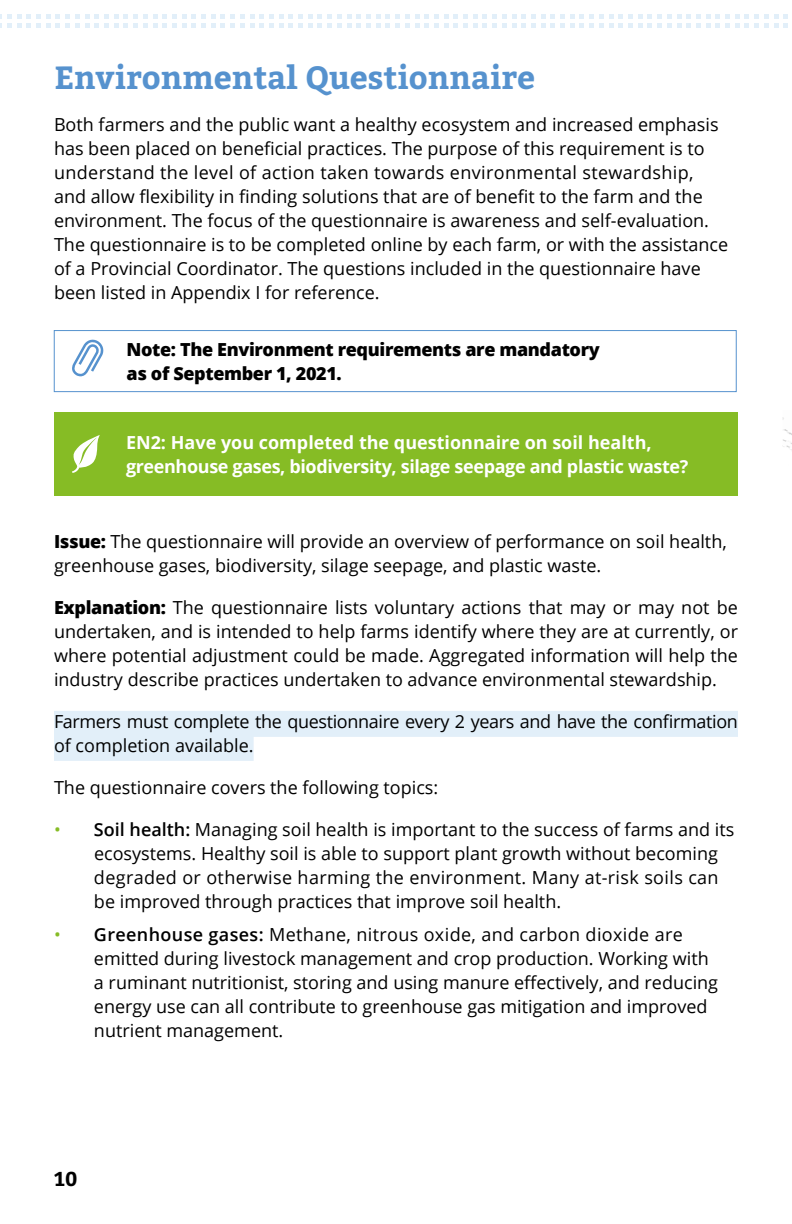
<style>
.page{position:relative;width:792px;height:1224px;background:#fff}
.page>*{position:absolute;margin:0;border:0;box-sizing:border-box;transform-origin:0 0}
.t1{font:700 32px "Bitter";color:#5692ce}
.t2{font:700 20px "Bitter";color:#000}
.t3{font:18px/24px "Open Sans";color:#000}
.t4{font:700 18px/24px "Open Sans";letter-spacing:-.02em;color:#fff}
.t5{font:18px/24px "Open Sans";letter-spacing:-.02em;color:#000}
.t6{font:800 18px/24px "Open Sans";letter-spacing:-.02em;color:#000}
.s1{font-weight:800}
.s2{color:#86bc25}
.s3{font-weight:600}
</style>
<div class="page">
<svg style="left:0;top:14px;width:788px;height:14px"></svg>
<div style="left:54px;top:711px;width:684px;height:26px;background:#e2eff9"></div>
<div style="left:54px;top:735px;width:200px;height:26px;background:#e2eff9"></div>
<div style="left:54px;top:330px;width:682px;height:62px;border:1px solid #5692ce"></div>
<div style="left:54px;top:412px;width:684px;height:84px;background:#86bc25"></div>
<svg style="left:72px;top:435px;width:28px;height:38px"></svg>
<svg style="left:72px;top:339px;width:32px;height:37px"></svg>
<img style="left:783px;top:417px;width:9px;height:33px">
<h1 class="t1" style="left:54px;top:58px;width:482px">Environmental Questionnaire</h1>
<p class="t3" style="left:54px;top:112px;width:676px">Both farmers and the public want a healthy ecosystem and increased emphasis has been placed on beneficial practices. The purpose of this requirement is to understand the level of action taken towards environmental stewardship, and allow flexibility in finding solutions that are of benefit to the farm and the environment. The focus of the questionnaire is awareness and self-evaluation.<br>The questionnaire is to be completed online by each farm, or with the assistance of a Provincial Coordinator. The questions included in the questionnaire have been listed in Appendix I for reference.</p>
<p class="t6" style="left:127px;top:336px;width:475px">Note: The Environment requirements are mandatory as of September 1, 2021.</p>
<p class="t4" style="left:126px;top:430px;width:564px">EN2: Have you completed the questionnaire on soil health, greenhouse gases, biodiversity, silage seepage and plastic waste?</p>
<p class="t3" style="left:54px;top:529px;width:674px"><span class="s1">Issue:</span> The questionnaire will provide an overview of performance on soil health, greenhouse gases, biodiversity, silage seepage, and plastic waste.</p>
<p class="t3" style="left:54px;top:595px;width:686px;text-align:justify"><span class="s1">Explanation:</span> The questionnaire lists voluntary actions that may or may not be undertaken, and is intended to help farms identify where they are at currently, or where potential adjustment could be made. Aggregated information will help the industry describe practices undertaken to advance environmental stewardship.</p>
<p class="t5" style="left:54px;top:709px;width:686px">Farmers must complete the questionnaire every 2 years and have the confirmation of completion available.</p>
<p class="t3" style="left:54px;top:775px;width:386px">The questionnaire covers the following topics:</p>
<p class="t3" style="left:94px;top:817px;width:642px;text-indent:-40px"><span class="s2">•</span> <span class="s3">Soil health:</span> Managing soil health is important to the success of farms and its ecosystems. Healthy soil is able to support plant growth without becoming degraded or otherwise harming the environment. Many at-risk soils can be improved through practices that improve soil health.</p>
<p class="t3" style="left:94px;top:922px;width:626px;text-indent:-40px"><span class="s2">•</span> <span class="s3">Greenhouse gases:</span> Methane, nitrous oxide, and carbon dioxide are emitted during livestock management and crop production. Working with a ruminant nutritionist, storing and using manure effectively, and reducing energy use can all contribute to greenhouse gas mitigation and improved nutrient management.</p>
<p class="t2" style="left:54px;top:1167px;width:25px">10</p>
</div>
